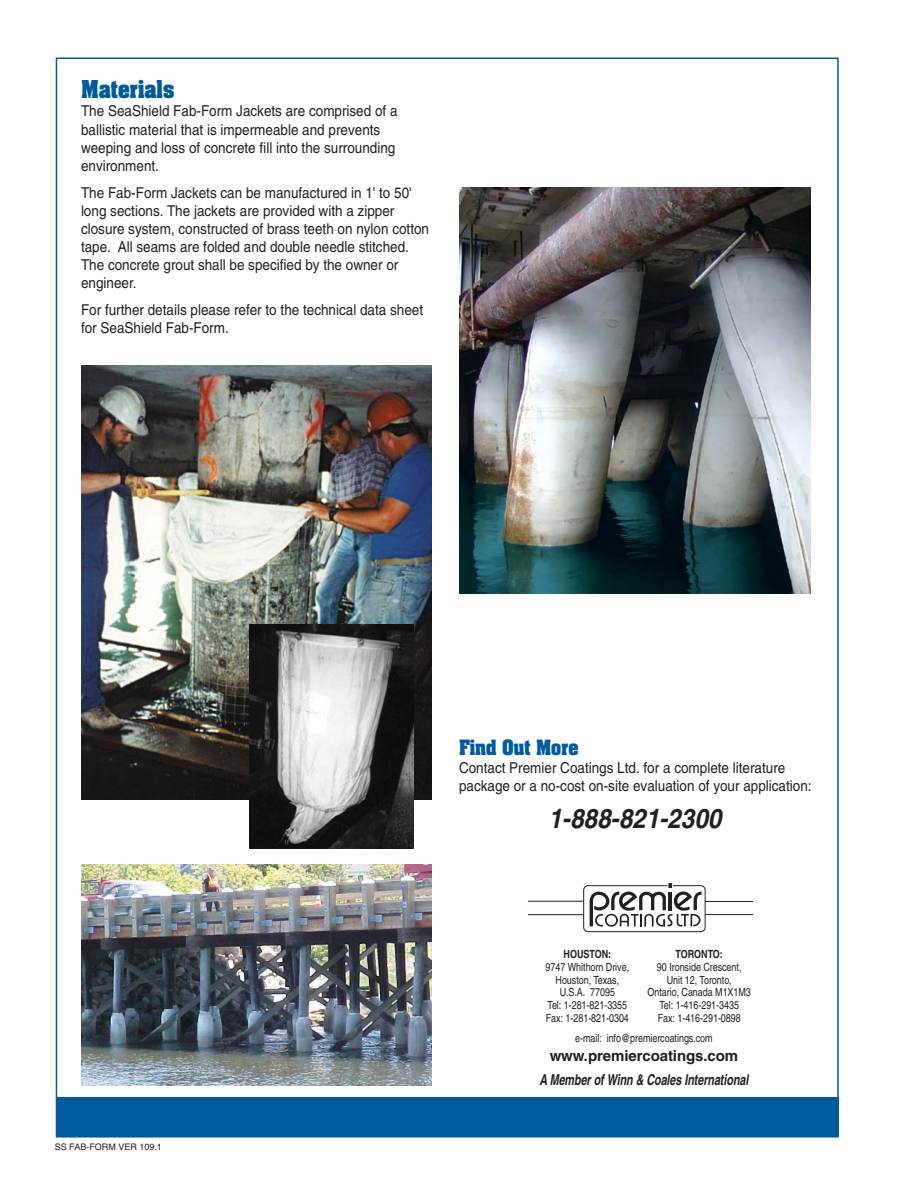
<style>
.page{position:relative;width:918px;height:1188px;background:#fff}
.page>*{position:absolute;margin:0;border:0;box-sizing:border-box;transform-origin:0 0}
.t1{font:italic 700 27px "Helvetica";color:#231f20;scale:.9 1}
.t2{font:700 21px "Aachen";color:#005a9e;scale:.9 1}
.t3{font:700 18px "Aachen";color:#005a9e;scale:.9 1}
.t4{font:15px/18px "Helvetica";color:#231f20;scale:.9 1}
.t5{font:italic 700 15px "Helvetica";letter-spacing:-.005em;color:#231f20;scale:.72 1}
.t6{font:700 15px "Helvetica";letter-spacing:-.005em;color:#231f20}
.t7{font:11.25px/12.8px "Helvetica";letter-spacing:-.005em;color:#231f20;text-align:center;scale:.8 1}
.t8{font:700 11.25px "Helvetica";letter-spacing:-.005em;color:#231f20;scale:.8 1}
.t9{font:9px "Helvetica";color:#231f20}
</style>
<div class="page">
<svg style="left:528px;top:883px;width:225px;height:50px"></svg>
<div style="left:583px;top:885px;width:122px;height:47px;border:1px solid #231f20;border-radius:4px"></div>
<hr style="left:528px;top:901px;width:56px;height:1px;background:#231f20">
<hr style="left:528px;top:914px;width:56px;height:1px;background:#231f20">
<hr style="left:705px;top:901px;width:48px;height:1px;background:#231f20">
<hr style="left:705px;top:914px;width:48px;height:1px;background:#231f20">
<img style="left:81px;top:366px;width:351px;height:434px">
<img style="left:459px;top:187px;width:352px;height:406px">
<img style="left:249px;top:624px;width:165px;height:224px">
<div style="left:57px;top:1098px;width:782px;height:39px;background:#005a9e"></div>
<img style="left:81px;top:864px;width:351px;height:222px">
<h2 class="t2" style="left:81px;top:80px;width:105px">Materials</h2>
<p class="t4" style="left:81px;top:103px;width:353px">The SeaShield Fab-Form Jackets are comprised of a ballistic material that is impermeable and prevents weeping and loss of concrete fill into the surrounding environment.</p>
<p class="t4" style="left:81px;top:185px;width:388px">The Fab-Form Jackets can be manufactured in 1' to 50' long sections. The jackets are provided with a zipper closure system, constructed of brass teeth on nylon cotton tape. All seams are folded and double needle stitched.<br>The concrete grout shall be specified by the owner or engineer.</p>
<p class="t4" style="left:81px;top:302px;width:382px">For further details please refer to the technical data sheet for SeaShield Fab-Form.</p>
<p class="t9" style="left:55px;top:1144px;width:109px">SS FAB-FORM VER 109.1</p>
<p class="t3" style="left:459px;top:739px;width:134px">Find Out More</p>
<p class="t4" style="left:459px;top:760px;width:393px">Contact Premier Coatings Ltd. for a complete literature package or a no-cost on-site evaluation of your application:</p>
<h1 class="t1" style="left:548px;top:809px;width:194px">1-888-821-2300</h1>
<p class="t8" style="left:564px;top:950px;width:61px">HOUSTON:</p>
<p class="t7" style="left:546px;top:962px;width:106px">9747 Whithorn Drive,<br>Houston, Texas,<br>U.S.A. 77095<br>Tel: 1-281-821-3355<br>Fax: 1-281-821-0304</p>
<p class="t8" style="left:676px;top:950px;width:61px">TORONTO:</p>
<p class="t7" style="left:648px;top:962px;width:131px">90 Ironside Crescent,<br>Unit 12, Toronto,<br>Ontario, Canada M1X1M3<br>Tel: 1-416-291-3435<br>Fax: 1-416-291-0898</p>
<p class="t7" style="left:575px;top:1033px;width:173px">e-mail: info@premiercoatings.com</p>
<p class="t6" style="left:550px;top:1050px;width:190px">www.premiercoatings.com</p>
<p class="t5" style="left:539px;top:1075px;width:292px">A Member of Winn &amp; Coales International</p>
</div>
